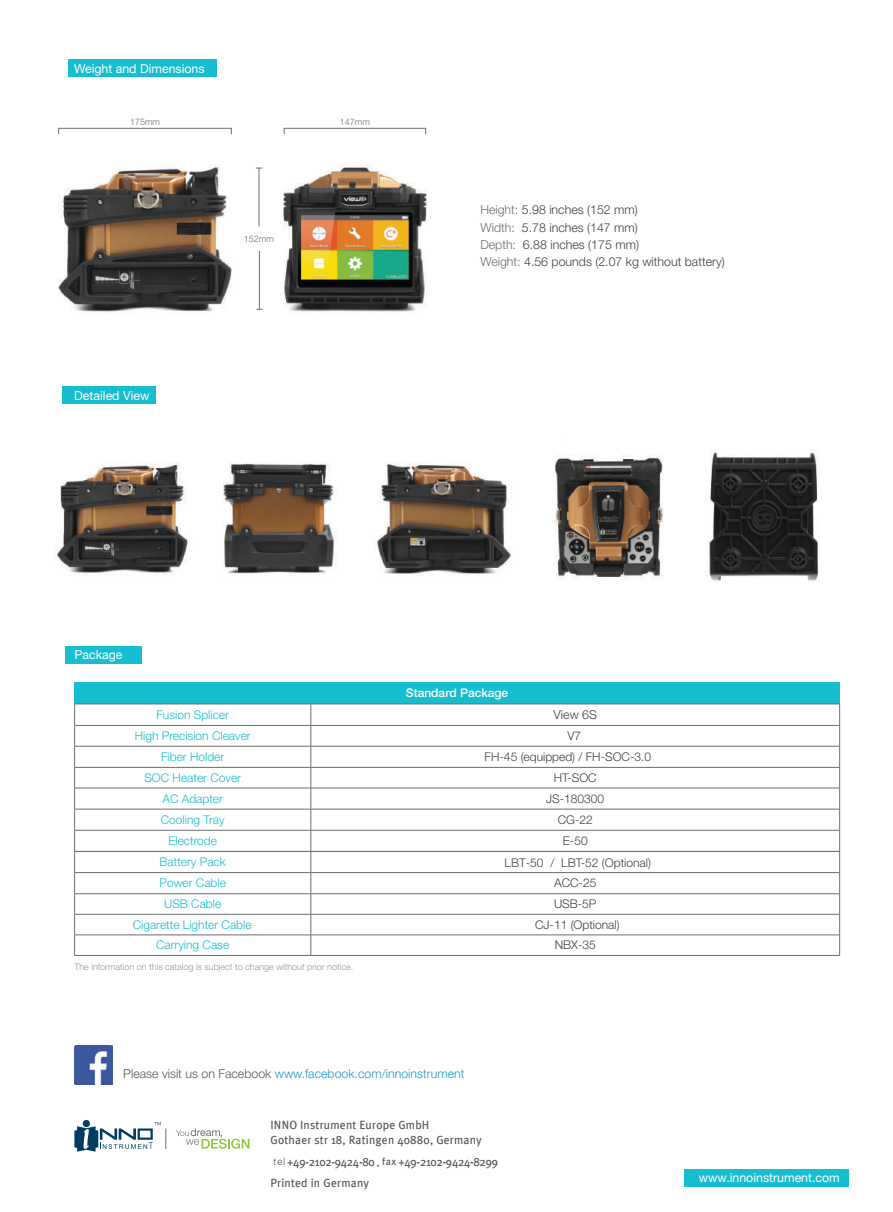
<style>
.page{position:relative;width:893px;height:1212px;background:#fff}
.page>*{position:absolute;margin:0;border:0;box-sizing:border-box;transform-origin:0 0}
.t1{font:300 12.3px/17.2px "Helvetica Neue LT Std";color:#414042}
.t2{font:12.3px "Helvetica Neue LT Std";color:#fff}
.t3{font:300 12.3px "Helvetica Neue LT Std";color:#1e99d1}
.t4{font:300 12px/21.1px "Helvetica Neue LT Std";color:#16becf}
.t5{font:300 12px "Helvetica Neue LT Std";color:#414042}
.t6{font:12px/14.7px "Meta Plus";letter-spacing:.02em;color:#4d555b}
.t7{font:12px/21.3px "Meta Plus";letter-spacing:-.025em;color:#4d555b}
.t8{font:500 12px "Helvetica Neue LT Std";color:#fff}
.t9{font:300 9px "Helvetica Neue LT Std";color:#939598}
.t10{font:300 9px "Helvetica Neue LT Std";color:#6d6e71}
.s1{color:#6d6e71}
.s2{color:#58595b}
.s3{font-family:"Univers LT Std";font-weight:300;font-size:10.2px}
.s4{font-size:10.2px}
</style>
<div class="page">
<img style="left:58px;top:164px;width:369px;height:148px">
<div style="left:685px;top:1169px;width:164px;height:17px;background:#16becf"></div>
<div style="left:284px;top:128px;width:142px;height:6px;border:1px solid #6d6e71"></div>
<div style="left:59px;top:128px;width:172px;height:6px;border:1px solid #6d6e71"></div>
<hr style="left:259px;top:251px;width:1px;height:58px;background:#6d6e71">
<hr style="left:259px;top:168px;width:1px;height:58px;background:#6d6e71">
<div style="left:68px;top:60px;width:149px;height:17px;background:#16becf"></div>
<img style="left:707px;top:451px;width:112px;height:131px">
<img style="left:555px;top:455px;width:109px;height:125px">
<img style="left:54px;top:463px;width:135px;height:111px">
<div style="left:63px;top:387px;width:93px;height:17px;background:#16becf"></div>
<img style="left:223px;top:462px;width:113px;height:112px">
<img style="left:373px;top:463px;width:139px;height:112px">
<svg style="left:176px;top:1128px;width:73px;height:21px"></svg>
<div style="left:83px;top:1120px;width:7px;height:7px;background:#023d61;border-radius:50%"></div>
<svg style="left:74px;top:1122px;width:92px;height:30px"></svg>
<img style="left:74px;top:1046px;width:39px;height:38px">
<div style="left:75px;top:683px;width:765px;height:21px;background:#16becf"></div>
<hr style="left:74px;top:704px;width:237px;height:1px;background:#6d6e71">
<hr style="left:311px;top:704px;width:529px;height:1px;background:#6d6e71">
<hr style="left:74px;top:746px;width:237px;height:1px;background:#6d6e71">
<hr style="left:311px;top:746px;width:529px;height:1px;background:#6d6e71">
<hr style="left:74px;top:767px;width:237px;height:1px;background:#6d6e71">
<hr style="left:311px;top:767px;width:529px;height:1px;background:#6d6e71">
<hr style="left:74px;top:788px;width:237px;height:1px;background:#6d6e71">
<hr style="left:311px;top:788px;width:529px;height:1px;background:#6d6e71">
<hr style="left:74px;top:809px;width:237px;height:1px;background:#6d6e71">
<hr style="left:311px;top:809px;width:529px;height:1px;background:#6d6e71">
<hr style="left:74px;top:830px;width:237px;height:1px;background:#6d6e71">
<hr style="left:311px;top:830px;width:529px;height:1px;background:#6d6e71">
<hr style="left:74px;top:725px;width:237px;height:1px;background:#6d6e71">
<hr style="left:311px;top:725px;width:529px;height:1px;background:#6d6e71">
<div style="left:66px;top:646px;width:76px;height:17px;background:#16becf"></div>
<hr style="left:74px;top:851px;width:237px;height:1px;background:#6d6e71">
<hr style="left:311px;top:851px;width:529px;height:1px;background:#6d6e71">
<hr style="left:74px;top:872px;width:237px;height:1px;background:#6d6e71">
<hr style="left:311px;top:872px;width:529px;height:1px;background:#6d6e71">
<svg style="left:311px;top:704px;width:1px;height:251px"></svg>
<hr style="left:74px;top:893px;width:237px;height:1px;background:#6d6e71">
<hr style="left:311px;top:893px;width:529px;height:1px;background:#6d6e71">
<hr style="left:74px;top:914px;width:237px;height:1px;background:#6d6e71">
<hr style="left:311px;top:914px;width:529px;height:1px;background:#6d6e71">
<hr style="left:74px;top:934px;width:237px;height:1px;background:#6d6e71">
<hr style="left:311px;top:934px;width:529px;height:1px;background:#6d6e71">
<hr style="left:74px;top:955px;width:237px;height:1px;background:#6d6e71">
<hr style="left:311px;top:955px;width:529px;height:1px;background:#6d6e71">
<svg style="left:74px;top:704px;width:1px;height:251px"></svg>
<svg style="left:839px;top:704px;width:1px;height:251px"></svg>
<p class="t2" style="left:74px;top:61px;width:132px">Weight and Dimensions</p>
<p class="t10" style="left:130px;top:116px;width:32px">175mm</p>
<p class="t10" style="left:340px;top:116px;width:32px">147mm</p>
<p class="t2" style="left:74px;top:388px;width:77px">Detailed View</p>
<p class="t10" style="left:244px;top:233px;width:32px">152mm</p>
<p class="t1" style="left:480px;top:201px;width:246px"><span class="s1">Height:</span> 5.98 inches (152 mm)<br><span class="s1">Width:</span> 5.78 inches (147 mm)<br><span class="s1">Depth:</span> 6.88 inches (175 mm)<br><span class="s1">Weight:</span> 4.56 pounds (2.07 kg without battery)</p>
<p class="t2" style="left:74px;top:647px;width:50px">Package</p>
<p class="t8" style="left:406px;top:686px;width:104px">Standard Package</p>
<p class="t4" style="left:156px;top:703px;width:74px">Fusion Splicer</p>
<p class="t1" style="left:553px;top:705px;width:45px">View 6S</p>
<p class="t4" style="left:135px;top:725px;width:118px">High Precision Cleaver</p>
<p class="t5" style="left:567px;top:728px;width:15px">V7</p>
<p class="t4" style="left:161px;top:746px;width:65px">Fiber Holder</p>
<p class="t5" style="left:485px;top:749px;width:168px">FH-45 (equipped) / FH-SOC-3.0</p>
<p class="t4" style="left:144px;top:767px;width:98px">SOC Heater Cover</p>
<p class="t5" style="left:554px;top:770px;width:44px">HT-SOC</p>
<p class="t4" style="left:162px;top:787px;width:62px">AC Adapter</p>
<p class="t5" style="left:546px;top:791px;width:60px">JS-180300</p>
<p class="t4" style="left:161px;top:808px;width:65px">Cooling Tray</p>
<p class="t5" style="left:558px;top:812px;width:37px">CG-22</p>
<p class="t4" style="left:168px;top:830px;width:50px">Electrode</p>
<p class="t5" style="left:563px;top:833px;width:26px">E-50</p>
<p class="t4" style="left:159px;top:851px;width:68px">Battery Pack<br>Power Cable</p>
<p class="t5" style="left:505px;top:856px;width:148px">LBT-50 / LBT-52 (Optional)</p>
<p class="t5" style="left:554px;top:875px;width:44px">ACC-25</p>
<p class="t4" style="left:164px;top:893px;width:59px">USB Cable</p>
<p class="t5" style="left:554px;top:897px;width:44px">USB-5P</p>
<p class="t4" style="left:133px;top:914px;width:120px">Cigarette Lighter Cable</p>
<p class="t5" style="left:535px;top:917px;width:86px">CJ-11 (Optional)</p>
<p class="t4" style="left:156px;top:934px;width:75px">Carrying Case</p>
<p class="t5" style="left:555px;top:938px;width:43px">NBX-35</p>
<p class="t9" style="left:74px;top:961px;width:280px">The information on this catalog is subject to change without prior notice.</p>
<p class="t3" style="left:123px;top:1066px;width:343px"><span class="s2">Please visit us on Facebook</span> www.facebook.com/innoinstrument</p>
<p class="t6" style="left:270px;top:1118px;width:213px">INNO Instrument Europe GmbH<br>Gothaer str 18, Ratingen 40880, Germany</p>
<p class="t7" style="left:270px;top:1151px;width:229px"><span class="s3">tel</span> +49-2102-9424-80 <span class="s4">, fax</span> +49-2102-9424-8299<br>Printed in Germany</p>
<p class="t2" style="left:699px;top:1170px;width:142px">www.innoinstrument.com</p>
</div>
